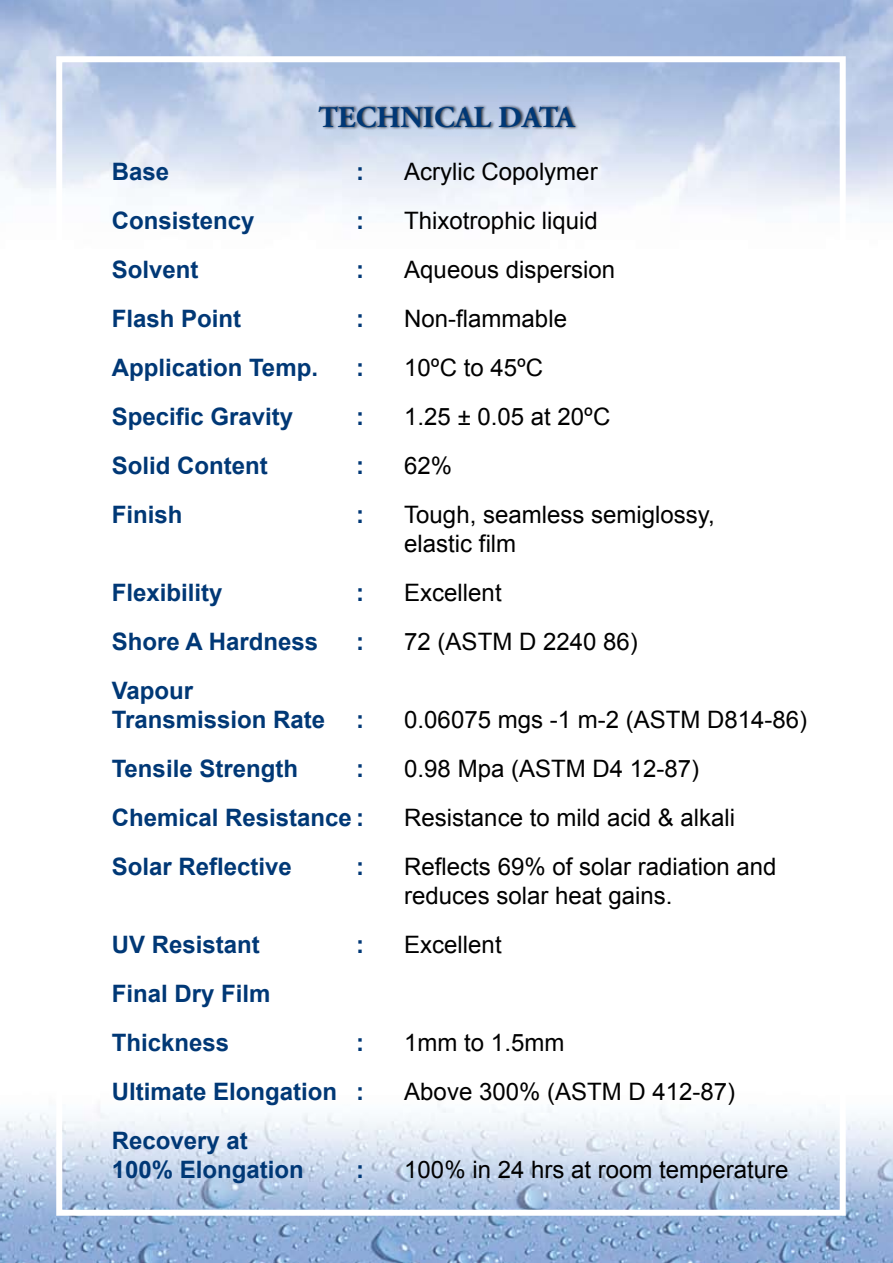
<style>
.page{position:relative;width:893px;height:1263px;background:#fff}
.page>*{position:absolute;margin:0;border:0;box-sizing:border-box;transform-origin:0 0}
.t1{font:700 30px "Adobe Garamond Pro";color:#003876}
.t2{font:24px/28.8px "Arial";color:#000}
.t3{font:700 24px/28.8px "Arial";color:#003876}
</style>
<div class="page">
<img style="left:0;top:0;width:893px;height:1263px">
<div style="left:56px;top:56px;width:790px;height:1160px;border:6px solid #fff"></div>
<div style="left:317px;top:104px;width:576px;height:67px;background:#000;opacity:.75"></div>
<p class="t1" style="left:319px;top:100px;width:257px">TECHNICAL DATA</p>
<p class="t3" style="left:112px;top:158px;width:59px">Base</p>
<p class="t3" style="left:356px;top:158px;width:9px">:</p>
<p class="t2" style="left:404px;top:157px;width:195px">Acrylic Copolymer</p>
<p class="t3" style="left:112px;top:207px;width:144px">Consistency</p>
<p class="t3" style="left:356px;top:207px;width:9px">:</p>
<p class="t2" style="left:404px;top:206px;width:195px">Thixotrophic liquid</p>
<p class="t3" style="left:112px;top:256px;width:88px">Solvent</p>
<p class="t3" style="left:356px;top:256px;width:9px">:</p>
<p class="t2" style="left:404px;top:255px;width:212px">Aqueous dispersion</p>
<p class="t3" style="left:112px;top:305px;width:131px">Flash Point</p>
<p class="t3" style="left:356px;top:305px;width:9px">:</p>
<p class="t2" style="left:404px;top:304px;width:164px">Non-flammable</p>
<p class="t3" style="left:112px;top:354px;width:208px">Application Temp.</p>
<p class="t3" style="left:356px;top:354px;width:9px">:</p>
<p class="t2" style="left:404px;top:353px;width:140px">10ºC to 45ºC</p>
<p class="t3" style="left:112px;top:403px;width:183px">Specific Gravity</p>
<p class="t3" style="left:356px;top:403px;width:9px">:</p>
<p class="t2" style="left:404px;top:402px;width:208px">1.25 ± 0.05 at 20ºC</p>
<p class="t3" style="left:112px;top:452px;width:158px">Solid Content</p>
<p class="t3" style="left:356px;top:452px;width:9px">:</p>
<p class="t2" style="left:404px;top:451px;width:50px">62%</p>
<p class="t3" style="left:112px;top:501px;width:72px">Finish</p>
<p class="t3" style="left:356px;top:501px;width:9px">:</p>
<p class="t2" style="left:404px;top:501px;width:312px">Tough, seamless semiglossy, elastic film</p>
<p class="t3" style="left:112px;top:579px;width:112px">Flexibility</p>
<p class="t3" style="left:356px;top:579px;width:9px">:</p>
<p class="t2" style="left:404px;top:578px;width:99px">Excellent</p>
<p class="t3" style="left:112px;top:628px;width:208px">Shore A Hardness</p>
<p class="t3" style="left:356px;top:628px;width:9px">:</p>
<p class="t2" style="left:404px;top:627px;width:235px">72 (ASTM D 2240 86)</p>
<p class="t3" style="left:112px;top:677px;width:215px">Vapour<br>Transmission Rate</p>
<p class="t3" style="left:356px;top:706px;width:9px">:</p>
<p class="t2" style="left:404px;top:705px;width:404px">0.06075 mgs -1 m-2 (ASTM D814-86)</p>
<p class="t3" style="left:112px;top:755px;width:188px">Tensile Strength</p>
<p class="t3" style="left:356px;top:755px;width:9px">:</p>
<p class="t2" style="left:404px;top:754px;width:296px">0.98 Mpa (ASTM D4 12-87)</p>
<p class="t3" style="left:112px;top:804px;width:254px">Chemical Resistance :</p>
<p class="t2" style="left:404px;top:803px;width:332px">Resistance to mild acid &amp; alkali</p>
<p class="t3" style="left:112px;top:853px;width:182px">Solar Reflective</p>
<p class="t3" style="left:356px;top:853px;width:9px">:</p>
<p class="t2" style="left:404px;top:852px;width:374px">Reflects 69% of solar radiation and reduces solar heat gains.</p>
<p class="t3" style="left:112px;top:931px;width:150px">UV Resistant</p>
<p class="t3" style="left:356px;top:931px;width:9px">:</p>
<p class="t2" style="left:404px;top:930px;width:99px">Excellent</p>
<p class="t3" style="left:112px;top:970px;width:160px;line-height:49.1px">Final Dry Film<br>Thickness</p>
<p class="t3" style="left:356px;top:1029px;width:9px">:</p>
<p class="t2" style="left:404px;top:1028px;width:162px">1mm to 1.5mm</p>
<p class="t3" style="left:112px;top:1078px;width:254px">Ultimate Elongation :</p>
<p class="t2" style="left:404px;top:1077px;width:332px">Above 300% (ASTM D 412-87)</p>
<p class="t3" style="left:112px;top:1127px;width:194px">Recovery at<br>100% Elongation</p>
<p class="t3" style="left:356px;top:1156px;width:9px">:</p>
<p class="t2" style="left:404px;top:1155px;width:386px">100% in 24 hrs at room temperature</p>
</div>
